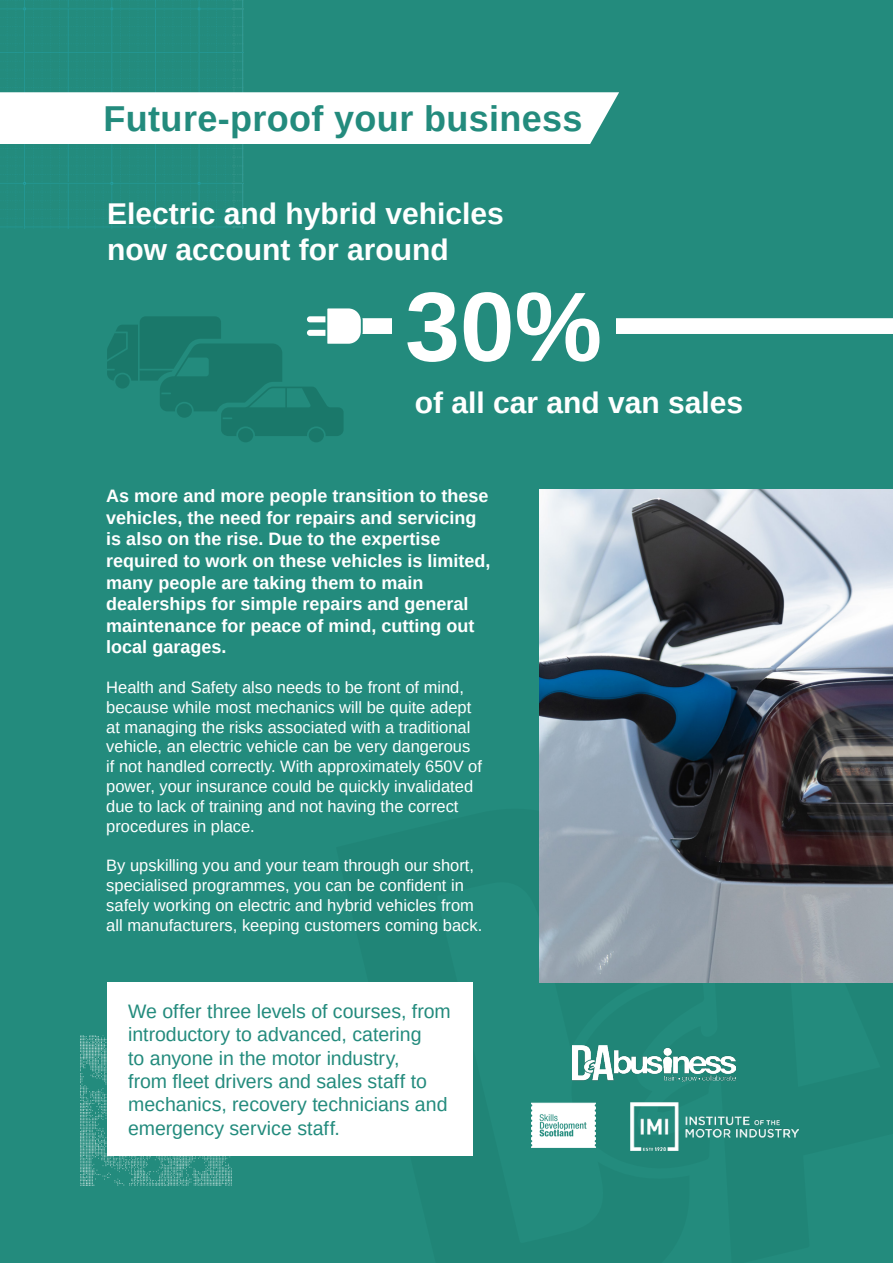
<style>
.page{position:relative;width:893px;height:1263px;background:#238b7d}
.page>*{position:absolute;margin:0;border:0;box-sizing:border-box;transform-origin:0 0}
.t1{font:700 98.4px "Arimo";color:#fff}
.t2{font:700 36px "Arimo";letter-spacing:.01em;color:#238b7d}
.t3{font:700 30px/36px "Arimo";color:#fff}
.t4{font:19.5px/23.4px "Arimo";color:#238b7d}
.t5{font:700 18px/21.6px "Arimo";color:#fff}
.t6{font:16.5px/19.8px "Arimo";color:#fff}
</style>
<div class="page">
<img style="left:81px;top:1035px;width:150px;height:151px">
<img style="left:0;top:0;width:243px;height:228px">
<svg style="left:569px;top:982px;width:142px;height:166px"></svg>
<img style="left:572px;top:1045px;width:163px;height:37px">
<img style="left:630px;top:1102px;width:168px;height:49px">
<img style="left:531px;top:1102px;width:64px;height:46px">
<div style="left:107px;top:982px;width:366px;height:174px;background:#fff"></div>
<div style="left:0;top:92px;width:619px;height:52px;background:#fff"></div>
<img style="left:540px;top:489px;width:353px;height:493px">
<div style="left:309px;top:428px;width:15px;height:14px;background:#1a786a;border-radius:50%"></div>
<div style="left:238px;top:428px;width:15px;height:14px;background:#1a786a;border-radius:50%"></div>
<svg style="left:107px;top:308px;width:786px;height:128px"></svg>
<p class="t2" style="left:104px;top:94px;width:481px">Future-proof your business</p>
<p class="t3" style="left:107px;top:196px;width:398px">Electric and hybrid vehicles now account for around</p>
<p class="t1" style="left:405px;top:259px;width:198px">30%</p>
<p class="t3" style="left:415px;top:385px;width:330px">of all car and van sales</p>
<p class="t5" style="left:106px;top:485px;width:386px">As more and more people transition to these vehicles, the need for repairs and servicing is also on the rise. Due to the expertise required to work on these vehicles is limited, many people are taking them to main dealerships for simple repairs and general maintenance for peace of mind, cutting out local garages.</p>
<p class="t6" style="left:106px;top:677px;width:377px">Health and Safety also needs to be front of mind, because while most mechanics will be quite adept at managing the risks associated with a traditional vehicle, an electric vehicle can be very dangerous if not handled correctly. With approximately 650V of power, your insurance could be quickly invalidated due to lack of training and not having the correct procedures in place.</p>
<p class="t6" style="left:106px;top:856px;width:377px">By upskilling you and your team through our short, specialised programmes, you can be confident in safely working on electric and hybrid vehicles from all manufacturers, keeping customers coming back.</p>
<p class="t4" style="left:128px;top:999px;width:324px">We offer three levels of courses, from introductory to advanced, catering<br>to anyone in the motor industry,<br>from fleet drivers and sales staff to mechanics, recovery technicians and emergency service staff.</p>
</div>
